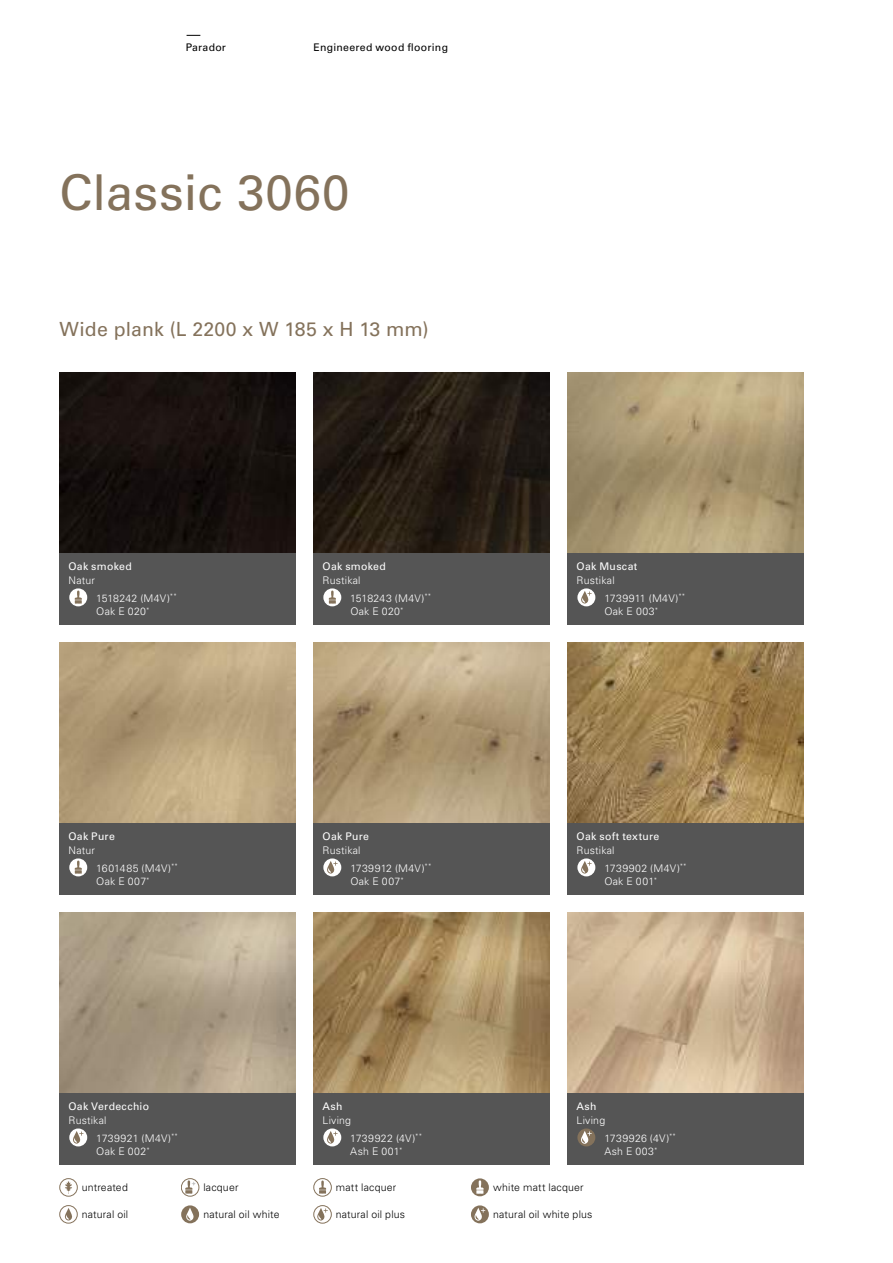
<style>
.page{position:relative;width:893px;height:1263px;background:#fff}
.page>*{position:absolute;margin:0;border:0;box-sizing:border-box;transform-origin:0 0}
.t1{font:49.5px "Univers LT Pro 55 Roman";letter-spacing:.005em;color:#84725b}
.t2{font:19.5px "Univers LT Pro 55 Roman";letter-spacing:.005em;color:#84725b}
.t3{font:300 10.5px/13.5px "Univers LT Pro 45";letter-spacing:.015em;color:#fff}
.t4{font:300 10.5px "Univers LT Pro 45";letter-spacing:.02em;color:#000}
.t5{font:10.5px "Univers LT Pro 55 Roman";letter-spacing:.025em;color:#fff}
.t6{font:10.5px "Univers LT Pro 55 Roman";letter-spacing:.025em;color:#000}
</style>
<div class="page">
<div style="left:314px;top:552px;width:236px;height:72px;background:#555"></div>
<div style="left:568px;top:822px;width:236px;height:72px;background:#555"></div>
<div style="left:568px;top:1092px;width:236px;height:72px;background:#555"></div>
<div style="left:60px;top:822px;width:236px;height:72px;background:#555"></div>
<div style="left:60px;top:1092px;width:236px;height:72px;background:#555"></div>
<div style="left:314px;top:822px;width:236px;height:72px;background:#555"></div>
<div style="left:314px;top:1092px;width:236px;height:72px;background:#555"></div>
<div style="left:568px;top:552px;width:236px;height:72px;background:#555"></div>
<div style="left:60px;top:552px;width:236px;height:72px;background:#555"></div>
<img style="left:314px;top:372px;width:236px;height:180px">
<img style="left:568px;top:642px;width:236px;height:180px">
<img style="left:568px;top:912px;width:236px;height:180px">
<img style="left:60px;top:912px;width:236px;height:180px">
<img style="left:314px;top:642px;width:236px;height:180px">
<img style="left:314px;top:912px;width:236px;height:180px">
<img style="left:568px;top:372px;width:236px;height:180px">
<img style="left:60px;top:372px;width:236px;height:180px">
<svg style="left:314px;top:1178px;width:17px;height:18px"></svg>
<div style="left:314px;top:1178px;width:18px;height:18px;border:1px solid #84725b;border-radius:50%"></div>
<svg style="left:319px;top:1180px;width:7px;height:14px"></svg>
<div style="left:60px;top:1178px;width:17px;height:18px;border:1px solid #84725b;border-radius:50%"></div>
<svg style="left:65px;top:1181px;width:7px;height:13px"></svg>
<svg style="left:471px;top:1178px;width:18px;height:18px"></svg>
<div style="left:181px;top:1178px;width:18px;height:18px;border:1px solid #84725b;border-radius:50%"></div>
<svg style="left:185px;top:1180px;width:11px;height:14px"></svg>
<svg style="left:60px;top:1205px;width:17px;height:18px"></svg>
<div style="left:60px;top:1205px;width:17px;height:18px;border:1px solid #84725b;border-radius:50%"></div>
<svg style="left:64px;top:1208px;width:8px;height:12px"></svg>
<svg style="left:314px;top:1205px;width:17px;height:18px"></svg>
<div style="left:314px;top:1205px;width:18px;height:18px;border:1px solid #84725b;border-radius:50%"></div>
<svg style="left:317px;top:1208px;width:11px;height:12px"></svg>
<div style="left:181px;top:1205px;width:18px;height:18px;background:#84725b;border-radius:50%"></div>
<svg style="left:186px;top:1208px;width:8px;height:13px"></svg>
<div style="left:471px;top:1205px;width:18px;height:18px;background:#84725b;border-radius:50%"></div>
<svg style="left:474px;top:1208px;width:11px;height:13px"></svg>
<div style="left:323px;top:588px;width:18px;height:18px;background:#fff;border-radius:50%"></div>
<svg style="left:329px;top:591px;width:7px;height:13px"></svg>
<svg style="left:577px;top:588px;width:18px;height:18px"></svg>
<svg style="left:581px;top:591px;width:11px;height:13px"></svg>
<div style="left:323px;top:858px;width:18px;height:18px;background:#fff;border-radius:50%"></div>
<svg style="left:327px;top:861px;width:11px;height:13px"></svg>
<svg style="left:577px;top:858px;width:18px;height:18px"></svg>
<svg style="left:581px;top:861px;width:11px;height:13px"></svg>
<div style="left:69px;top:1128px;width:18px;height:18px;background:#fff;border-radius:50%"></div>
<svg style="left:73px;top:1131px;width:11px;height:13px"></svg>
<div style="left:323px;top:1128px;width:18px;height:18px;background:#fff;border-radius:50%"></div>
<svg style="left:327px;top:1131px;width:11px;height:13px"></svg>
<div style="left:577px;top:1128px;width:18px;height:18px;background:#84725b;border-radius:50%"></div>
<svg style="left:581px;top:1131px;width:11px;height:13px"></svg>
<div style="left:69px;top:588px;width:18px;height:18px;background:#fff;border-radius:50%"></div>
<svg style="left:75px;top:591px;width:7px;height:13px"></svg>
<div style="left:69px;top:858px;width:18px;height:18px;background:#fff;border-radius:50%"></div>
<svg style="left:75px;top:861px;width:7px;height:13px"></svg>
<img style="left:60px;top:642px;width:236px;height:180px">
<svg style="left:187px;top:35px;width:13px;height:1px"></svg>
<p class="t6" style="left:186px;top:41px;width:42px">Parador</p>
<p class="t6" style="left:314px;top:41px;width:136px">Engineered wood flooring</p>
<h1 class="t1" style="left:60px;top:163px;width:292px">Classic 3060</h1>
<h2 class="t2" style="left:60px;top:318px;width:371px">Wide plank (L 2200 x W 185 x H 13 mm)</h2>
<p class="t5" style="left:69px;top:560px;width:65px">Oak smoked</p>
<p class="t3" style="left:69px;top:573px;width:28px">Natur</p>
<p class="t5" style="left:323px;top:560px;width:65px">Oak smoked</p>
<p class="t3" style="left:323px;top:573px;width:40px">Rustikal</p>
<p class="t5" style="left:577px;top:560px;width:62px">Oak Muscat</p>
<p class="t3" style="left:577px;top:573px;width:40px">Rustikal</p>
<p class="t3" style="left:96px;top:591px;width:82px">1518242 (M4V)<sup>**<br></sup>Oak E 020<sup>*</sup></p>
<p class="t3" style="left:350px;top:591px;width:82px">1518243 (M4V)<sup>**<br></sup>Oak E 020<sup>*</sup></p>
<p class="t3" style="left:604px;top:591px;width:82px">1739911 (M4V)<sup>**<br></sup>Oak E 003<sup>*</sup></p>
<p class="t5" style="left:69px;top:830px;width:48px">Oak Pure</p>
<p class="t3" style="left:69px;top:843px;width:28px">Natur</p>
<p class="t5" style="left:323px;top:830px;width:48px">Oak Pure</p>
<p class="t3" style="left:323px;top:843px;width:40px">Rustikal</p>
<p class="t5" style="left:577px;top:830px;width:84px">Oak soft texture</p>
<p class="t3" style="left:577px;top:843px;width:40px">Rustikal</p>
<p class="t3" style="left:96px;top:861px;width:83px">1601485 (M4V)<sup>**<br></sup>Oak E 007<sup>*</sup></p>
<p class="t3" style="left:350px;top:861px;width:83px">1739912 (M4V)<sup>**<br></sup>Oak E 007<sup>*</sup></p>
<p class="t3" style="left:604px;top:861px;width:84px">1739902 (M4V)<sup>**<br></sup>Oak E 001<sup>*</sup></p>
<p class="t5" style="left:69px;top:1100px;width:82px">Oak Verdecchio</p>
<p class="t3" style="left:69px;top:1113px;width:40px">Rustikal</p>
<p class="t5" style="left:323px;top:1100px;width:21px">Ash</p>
<p class="t3" style="left:323px;top:1113px;width:30px">Living</p>
<p class="t5" style="left:577px;top:1100px;width:21px">Ash</p>
<p class="t3" style="left:577px;top:1113px;width:30px">Living</p>
<p class="t3" style="left:96px;top:1131px;width:83px">1739921 (M4V)<sup>**<br></sup>Oak E 002<sup>*</sup></p>
<p class="t3" style="left:350px;top:1131px;width:73px">1739922 (4V)<sup>**<br></sup>Ash E 001<sup>*</sup></p>
<p class="t3" style="left:604px;top:1131px;width:73px">1739926 (4V)<sup>**<br></sup>Ash E 003<sup>*</sup></p>
<p class="t4" style="left:82px;top:1181px;width:48px">untreated</p>
<p class="t4" style="left:203px;top:1181px;width:37px">lacquer</p>
<p class="t4" style="left:336px;top:1181px;width:62px">matt lacquer</p>
<p class="t4" style="left:493px;top:1181px;width:92px">white matt lacquer</p>
<p class="t4" style="left:82px;top:1208px;width:48px">natural oil</p>
<p class="t4" style="left:203px;top:1208px;width:78px">natural oil white</p>
<p class="t4" style="left:336px;top:1208px;width:71px">natural oil plus</p>
<p class="t4" style="left:493px;top:1208px;width:101px">natural oil white plus</p>
</div>
